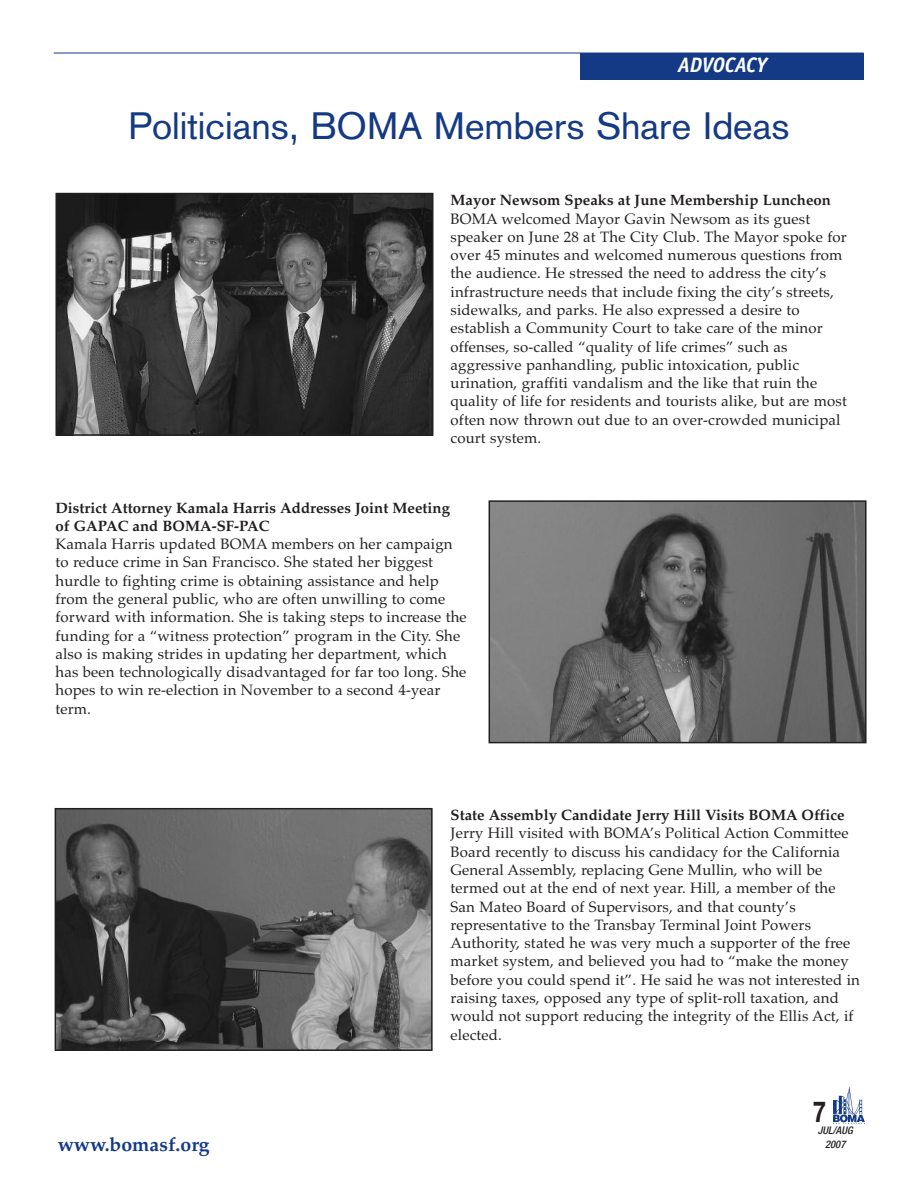
<style>
.page{position:relative;width:918px;height:1188px;background:#fff}
.page>*{position:absolute;margin:0;border:0;box-sizing:border-box;transform-origin:0 0}
.t1{font:37.5px "Akzidenz Grotesk";color:#143a85}
.t2{font:700 28.8px "Helvetica Neue";color:#231f20;scale:.83 1}
.t3{font:italic 700 21px "Officina Sans";color:#fff}
.t4{font:19.5px "Palatino Bold Os F";color:#143a85}
.t5{font:15px/18.3px "Palatino";letter-spacing:.01em;color:#231f20}
.t6{font:15px/18.1px "Palatino Bold Os F";color:#231f20}
.t7{font:italic 500 condensed 10.5px/13.5px "Helvetica Neue";color:#231f20;text-align:center}
</style>
<div class="page">
<svg style="left:833px;top:1100px;width:32px;height:24px"></svg>
<img style="left:834px;top:1086px;width:30px;height:37px">
<hr style="left:54px;top:53px;width:810px;height:1px;background:#143a85">
<div style="left:581px;top:53px;width:283px;height:27px;background:#143a85"></div>
<img style="left:492px;top:503px;width:372px;height:237px">
<div style="left:489px;top:500px;width:378px;height:243px;border:2px solid #231f20"></div>
<img style="left:58px;top:196px;width:372px;height:237px">
<div style="left:55px;top:193px;width:378px;height:243px;border:2px solid #231f20"></div>
<img style="left:58px;top:811px;width:372px;height:237px">
<div style="left:55px;top:808px;width:378px;height:243px;border:2px solid #231f20"></div>
<h3 class="t3" style="left:678px;top:57px;width:91px">ADVOCACY</h3>
<h1 class="t1" style="left:129px;top:112px;width:662px">Politicians, BOMA Members Share Ideas</h1>
<p class="t6" style="left:451px;top:193px;width:382px">Mayor Newsom Speaks at June Membership Luncheon</p>
<p class="t5" style="left:451px;top:209px;width:398px">BOMA welcomed Mayor Gavin Newsom as its guest speaker on June 28 at The City Club. The Mayor spoke for over 45 minutes and welcomed numerous questions from the audience. He stressed the need to address the city’s infrastructure needs that include fixing the city’s streets, sidewalks, and parks. He also expressed a desire to establish a Community Court to take care of the minor offenses, so-called “quality of life crimes” such as aggressive panhandling, public intoxication, public urination, graffiti vandalism and the like that ruin the quality of life for residents and tourists alike, but are most often now thrown out due to an over-crowded municipal court system.</p>
<p class="t6" style="left:55px;top:500px;width:396px">District Attorney Kamala Harris Addresses Joint Meeting of GAPAC and BOMA-SF-PAC</p>
<p class="t5" style="left:55px;top:535px;width:413px">Kamala Harris updated BOMA members on her campaign to reduce crime in San Francisco. She stated her biggest hurdle to fighting crime is obtaining assistance and help from the general public, who are often unwilling to come forward with information. She is taking steps to increase the funding for a “witness protection” program in the City. She also is making strides in updating her department, which has been technologically disadvantaged for far too long. She hopes to win re-election in November to a second 4-year term.</p>
<p class="t6" style="left:451px;top:808px;width:396px">State Assembly Candidate Jerry Hill Visits BOMA Office</p>
<p class="t5" style="left:451px;top:824px;width:411px">Jerry Hill visited with BOMA’s Political Action Committee Board recently to discuss his candidacy for the California General Assembly, replacing Gene Mullin, who will be termed out at the end of next year. Hill, a member of the San Mateo Board of Supervisors, and that county’s representative to the Transbay Terminal Joint Powers Authority, stated he was very much a supporter of the free market system, and believed you had to “make the money before you could spend it”. He said he was not interested in raising taxes, opposed any type of split-roll taxation, and would not support reducing the integrity of the Ellis Act, if elected.</p>
<h2 class="t2" style="left:813px;top:1101px;width:18px">7</h2>
<h3 class="t4" style="left:58px;top:1137px;width:154px">www.bomasf.org</h3>
<p class="t7" style="left:818px;top:1125px;width:36px">JUL/AUG<br>2007</p>
</div>
